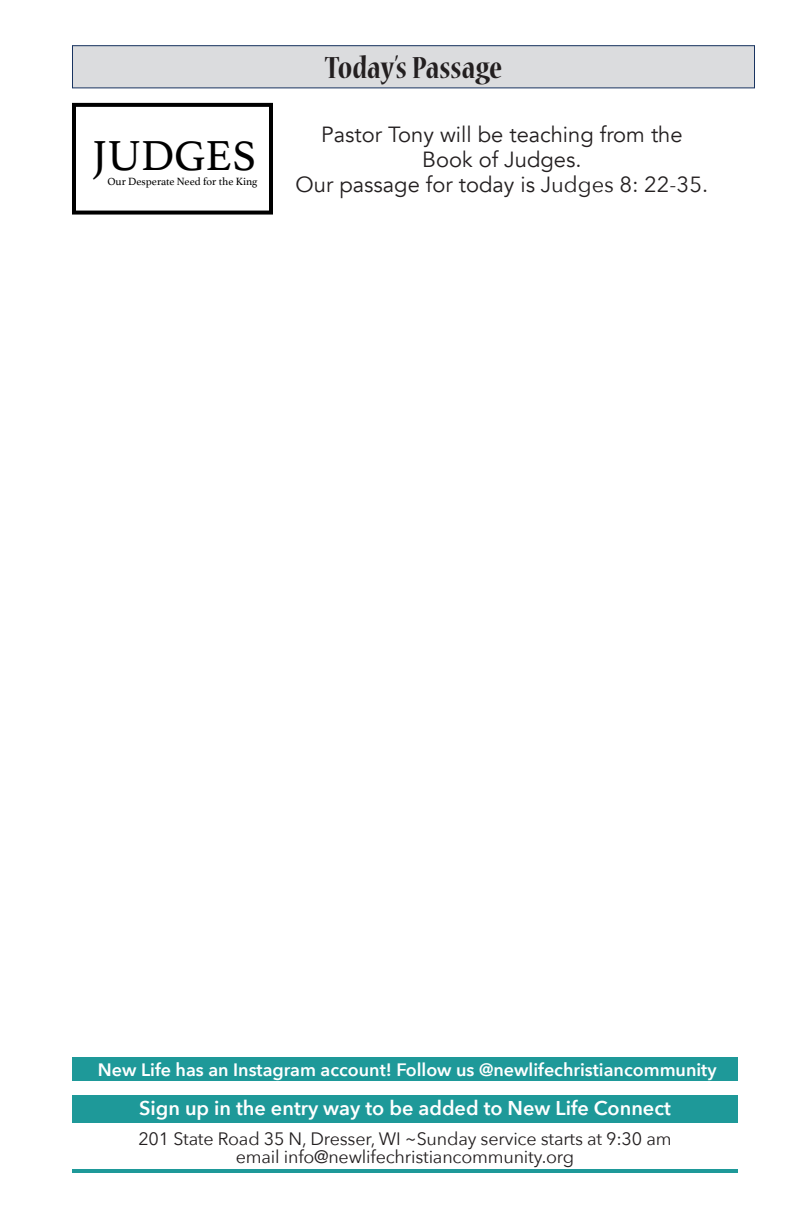
<style>
.page{position:relative;width:792px;height:1224px;background:#fff}
.page>*{position:absolute;margin:0;border:0;box-sizing:border-box;transform-origin:0 0}
.t1{font:44px "Athelas";color:#000}
.t2{font:700 condensed 33.8px "Nueva Std";letter-spacing:-.005em;color:#231f20}
.t3{font:22px/25.2px "Avenir";color:#231f20;text-align:center}
.t4{font:600 20px "Avenir Next";color:#fff}
.t5{font:18px/18px "Avenir Next";letter-spacing:-.01em;color:#231f20;text-align:center}
.t6{font:600 18px "Avenir Next";color:#fff}
.t7{font:11px "Athelas";color:#000}
.s1{font-family:"Avenir Next"}
</style>
<div class="page">
<hr style="left:72px;top:1169px;width:666px;height:4px;background:#1e9999">
<div style="left:72px;top:46px;width:683px;height:42px;background:#dbdcde"></div>
<div style="left:72px;top:45px;width:683px;height:43px;border:1px solid #193461"></div>
<div style="left:72px;top:1095px;width:666px;height:28px;background:#1e9999"></div>
<div style="left:72px;top:1058px;width:666px;height:23px;background:#1e9999"></div>
<div style="left:72px;top:103px;width:201px;height:112px;border:4px solid #000"></div>
<p class="t1" style="left:92px;top:120px;width:166px">JUDGES</p>
<p class="t7" style="left:107px;top:173px;width:152px">Our Desperate Need for the King</p>
<p class="t2" style="left:325px;top:53px;width:179px">Today’s Passage</p>
<p class="t3" style="left:296px;top:122px;width:414px">Pastor Tony will be teaching from the<br>Book of Judges.<br>Our passage for today is <span class="s1">Judges 8: 22-35</span>.</p>
<p class="t6" style="left:98px;top:1054px;width:620px">New Life has an Instagram account! Follow us @newlifechristiancommunity</p>
<p class="t4" style="left:139px;top:1091px;width:533px">Sign up in the entry way to be added to New Life Connect</p>
<p class="t5" style="left:138px;top:1129px;width:535px">201 State Road 35 N, Dresser, WI ~Sunday service starts at 9:30 am email info@newlifechristiancommunity.org</p>
</div>
